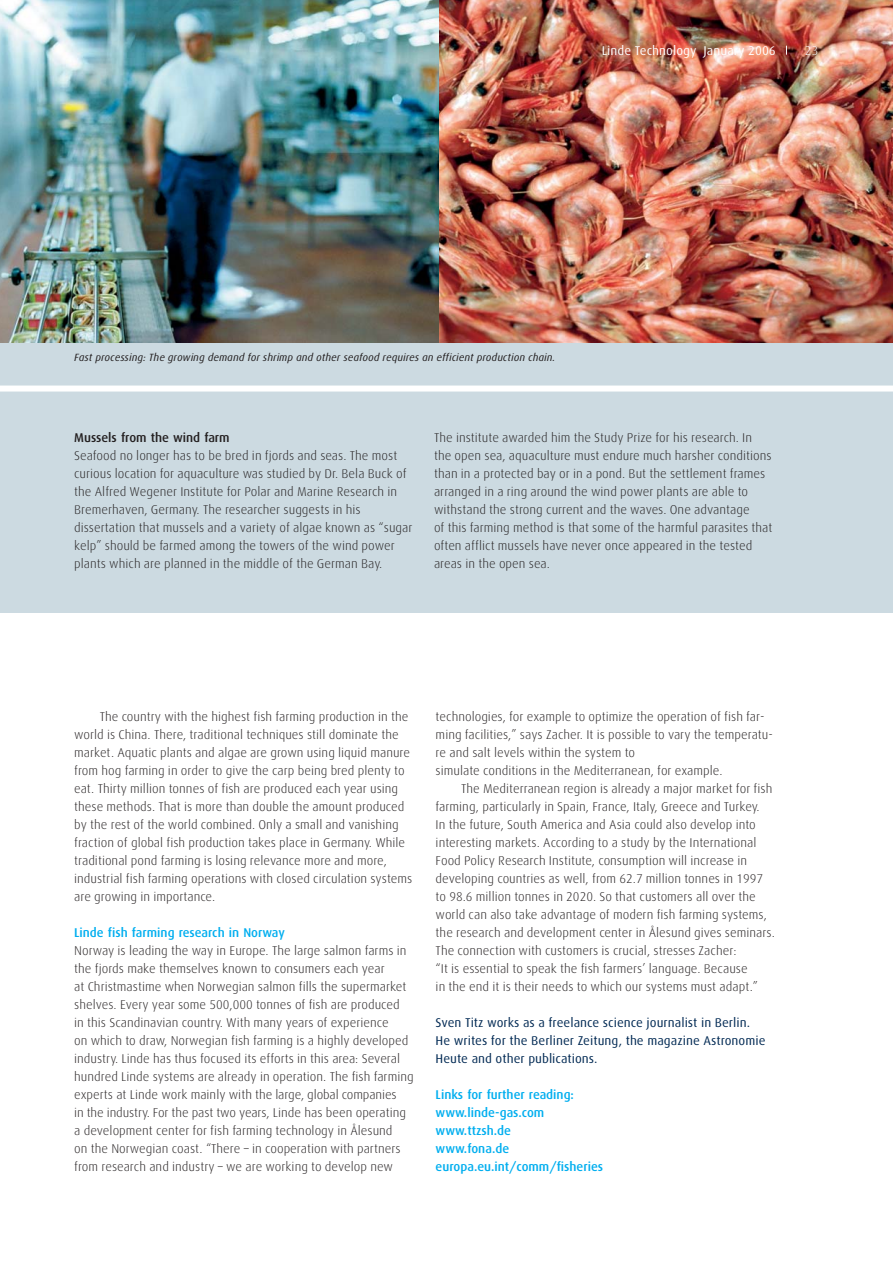
<style>
.page{position:relative;width:893px;height:1263px;background:#fff}
.page>*{position:absolute;margin:0;border:0;box-sizing:border-box;transform-origin:0 0}
.t1{font:300 12.75px/18px "Linde Dax";color:#231f20}
.t2{font:12.75px/18px "Linde Dax";color:#002953}
.t3{font:500 12.75px/18px "Linde Dax";color:#00aeef}
.t4{font:12.75px "Linde Dax";color:#fff}
.t5{font:500 12.75px "Linde Dax";color:#231f20}
.t6{font:300 12.75px "Linde Dax";color:#fff}
.t7{font:italic 10.5px "Linde Dax";color:#231f20}
</style>
<div class="page">
<div style="left:0;top:319px;width:893px;height:294px;background:#ccdae1"></div>
<img style="left:0;top:1px;width:440px;height:342px">
<img style="left:440px;top:1px;width:453px;height:342px">
<div style="left:0;top:385px;width:893px;height:6px;background:#fff"></div>
<p class="t4" style="left:602px;top:44px;width:175px">Linde Technology January 2006</p>
<p class="t6" style="left:805px;top:44px;width:15px">23</p>
<p class="t7" style="left:74px;top:352px;width:483px">Fast processing: The growing demand for shrimp and other seafood requires an efficient production chain.</p>
<p class="t5" style="left:74px;top:431px;width:157px">Mussels from the wind farm</p>
<p class="t1" style="left:74px;top:447px;width:340px">Seafood no longer has to be bred in fjords and seas. The most curious location for aquaculture was studied by Dr. Bela Buck of the Alfred Wegener Institute for Polar and Marine Research in Bremerhaven, Germany. The researcher suggests in his dissertation that mussels and a variety of algae known as “sugar kelp” should be farmed among the towers of the wind power plants which are planned in the middle of the German Bay.</p>
<p class="t1" style="left:434px;top:429px;width:340px">The institute awarded him the Study Prize for his research. In the open sea, aquaculture must endure much harsher conditions than in a protected bay or in a pond. But the settlement frames arranged in a ring around the wind power plants are able to withstand the strong current and the waves. One advantage<br>of this farming method is that some of the harmful parasites that often afflict mussels have never once appeared in the tested areas in the open sea.</p>
<p class="t1" style="left:74px;top:708px;width:340px;text-indent:26px">The country with the highest fish farming production in the world is China. There, traditional techniques still dominate the market. Aquatic plants and algae are grown using liquid manure from hog farming in order to give the carp being bred plenty to eat. Thirty million tonnes of fish are produced each year using these methods. That is more than double the amount produced by the rest of the world combined. Only a small and vanishing fraction of global fish production takes place in Germany. While traditional pond farming is losing relevance more and more, industrial fish farming operations with closed circulation systems are growing in importance.</p>
<p class="t3" style="left:74px;top:924px;width:212px">Linde fish farming research in Norway</p>
<p class="t1" style="left:74px;top:942px;width:341px">Norway is leading the way in Europe. The large salmon farms in the fjords make themselves known to consumers each year<br>at Christmastime when Norwegian salmon fills the supermarket shelves. Every year some 500,000 tonnes of fish are produced<br>in this Scandinavian country. With many years of experience<br>on which to draw, Norwegian fish farming is a highly developed industry. Linde has thus focused its efforts in this area: Several hundred Linde systems are already in operation. The fish farming experts at Linde work mainly with the large, global companies<br>in the industry. For the past two years, Linde has been operating a development center for fish farming technology in Ålesund<br>on the Norwegian coast. “There – in cooperation with partners from research and industry – we are working to develop new</p>
<p class="t1" style="left:436px;top:708px;width:339px">technologies, for example to optimize the operation of fish far&shy;ming facilities,” says Zacher. It is possible to vary the temperatu&shy;re and salt levels within the system to<br>simulate conditions in the Mediterranean, for example.</p>
<p class="t1" style="left:436px;top:780px;width:341px;text-indent:26px">The Mediterranean region is already a major market for fish farming, particularly in Spain, France, Italy, Greece and Turkey.<br>In the future, South America and Asia could also develop into interesting markets. According to a study by the International Food Policy Research Institute, consumption will increase in developing countries as well, from 62.7 million tonnes in 1997 to 98.6 million tonnes in 2020. So that customers all over the world can also take advantage of modern fish farming systems, the research and development center in Ålesund gives seminars.<br>The connection with customers is crucial, stresses Zacher:<br>“It is essential to speak the fish farmers’ language. Because<br>in the end it is their needs to which our systems must adapt.”</p>
<p class="t2" style="left:436px;top:1014px;width:331px">Sven Titz works as a freelance science journalist in Berlin.<br>He writes for the Berliner Zeitung, the magazine Astronomie<br>Heute and other publications.</p>
<p class="t3" style="left:436px;top:1086px;width:169px">Links for further reading: www.linde-gas.com www.ttzsh.de<br>www.fona.de europa.eu.int/comm/fisheries</p>
</div>
